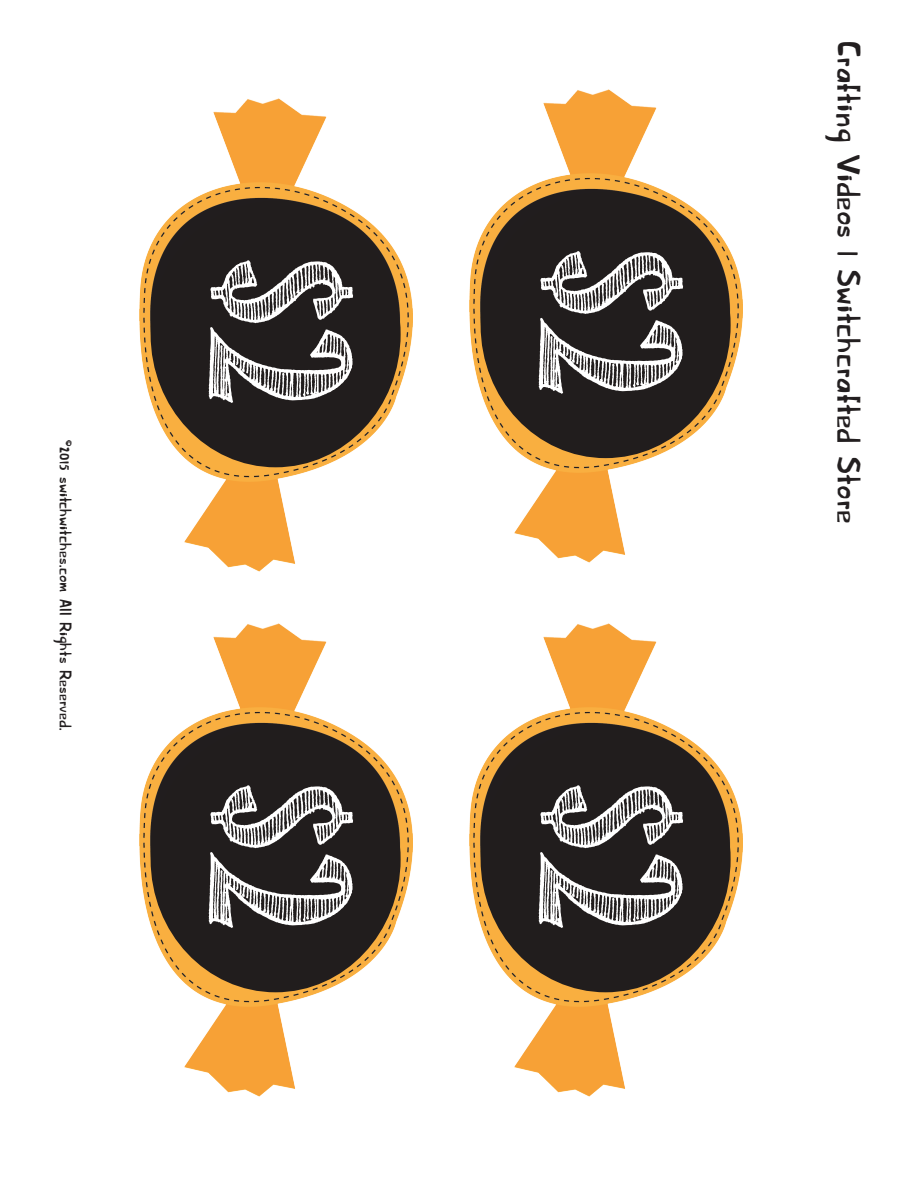
<style>
.page{position:relative;width:918px;height:1188px;background:#fff}
.page>*{position:absolute;margin:0;border:0;box-sizing:border-box;transform-origin:0 0}
.t1{font:180px "Return To Sender";color:#fff}
.t2{font:25.5px "This Little Piggy";color:#231f20}
.t3{font:13.05px "This Little Piggy";color:#231f20}
</style>
<div class="page">
<img style="left:469px;top:89px;width:273px;height:473px">
<div style="left:481px;top:192px;width:250px;height:266px;background:#211d1d;border-radius:50%"></div>
<img style="left:469px;top:623px;width:273px;height:474px">
<div style="left:481px;top:726px;width:250px;height:266px;background:#211d1d;border-radius:50%"></div>
<img style="left:139px;top:623px;width:273px;height:474px">
<div style="left:151px;top:726px;width:250px;height:266px;background:#211d1d;border-radius:50%"></div>
<img style="left:139px;top:98px;width:273px;height:474px">
<div style="left:151px;top:201px;width:250px;height:266px;background:#211d1d;border-radius:50%"></div>
<p class="t3" style="left:75px;top:440px;width:292px;rotate:90deg">©2015 switchwitches.com All Rights Reserved.</p>
<h1 class="t1" style="left:378px;top:260px;width:149px;rotate:90deg">$2</h1>
<h1 class="t1" style="left:708px;top:251px;width:149px;rotate:90deg">$2</h1>
<h1 class="t1" style="left:378px;top:785px;width:149px;rotate:90deg">$2</h1>
<h1 class="t1" style="left:708px;top:785px;width:149px;rotate:90deg">$2</h1>
<h2 class="t2" style="left:868px;top:41px;width:485px;rotate:90deg">Crafting Videos | Switchcrafted Store</h2>
</div>
